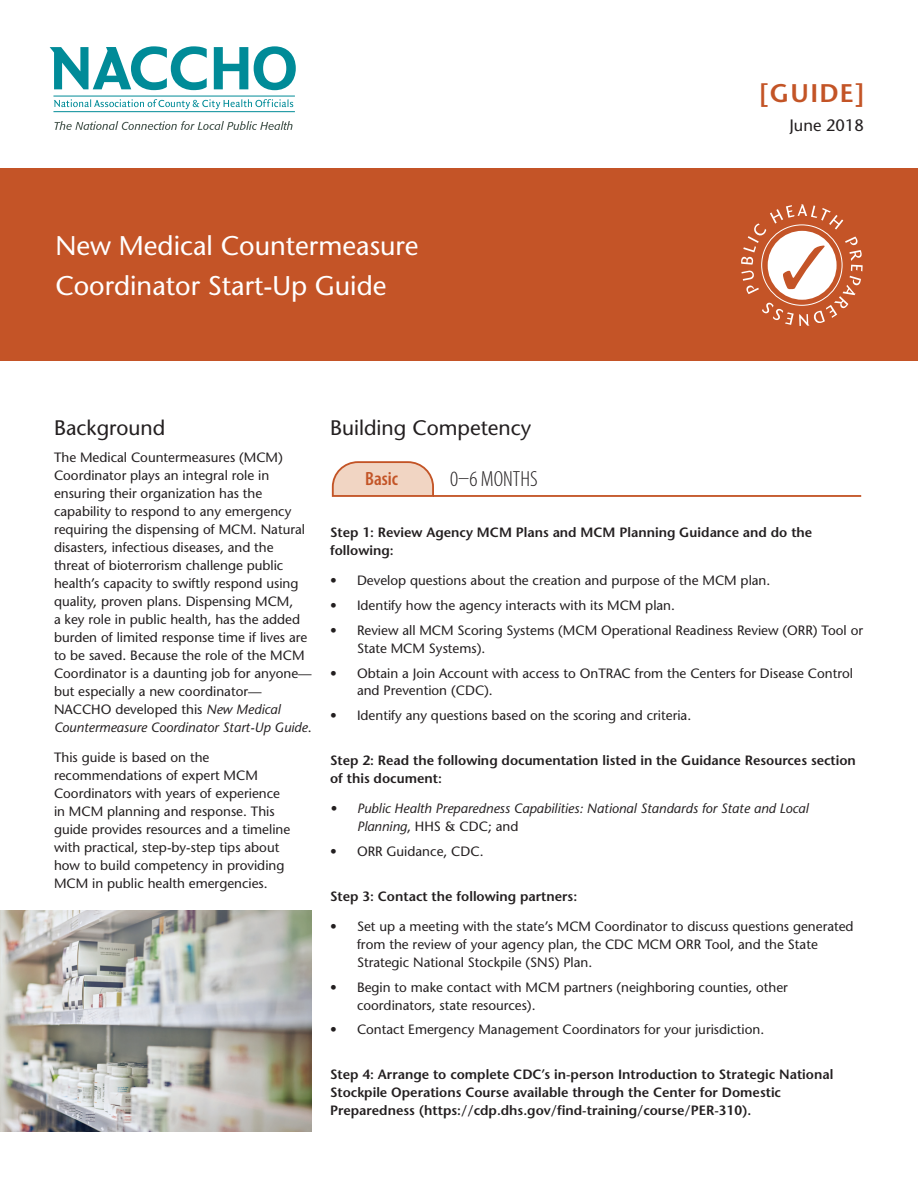
<style>
.page{position:relative;width:918px;height:1188px;background:#fff}
.page>*{position:absolute;margin:0;border:0;box-sizing:border-box;transform-origin:0 0}
.t1{font:27px/40.5px "Stone Sans";color:#fff}
.t2{font:600 25.5px "Stone Sans";letter-spacing:.05em;color:#c35426}
.t3{font:300 condensed 21.9px "Myriad Pro";color:#231f20}
.t4{font:21px "Stone Sans";color:#231f20}
.t5{font:600 condensed 19.2px "Myriad Pro";color:#c35426}
.t6{font:16.5px "Stone Sans";color:#231f20}
.t7{font:13.5px/18px "Stone Sans";color:#231f20}
.t8{font:600 13.5px/18px "Stone Sans";color:#231f20}
.t9{font:italic 13.5px/18px "Stone Sans";color:#231f20}
.s1{font-style:italic}
.s2{font-style:normal}
</style>
<div class="page">
<div style="left:0;top:168px;width:918px;height:193px;background:#c45427"></div>
<svg style="left:54px;top:121px;width:239px;height:9px"></svg>
<svg style="left:50px;top:46px;width:157px;height:44px"></svg>
<svg style="left:214px;top:47px;width:34px;height:42px"></svg>
<svg style="left:254px;top:46px;width:42px;height:44px"></svg>
<svg style="left:54px;top:99px;width:239px;height:10px"></svg>
<hr style="left:53px;top:96px;width:242px;height:1px;background:#008b98">
<hr style="left:53px;top:111px;width:242px;height:1px;background:#008b98">
<svg style="left:741px;top:204px;width:122px;height:121px"></svg>
<img style="left:0;top:910px;width:311px;height:222px">
<svg style="left:331px;top:461px;width:103px;height:36px;background:#ecc9b5"></svg>
<hr style="left:433px;top:495px;width:428px;height:2px;background:#c35426">
<h1 class="t1" style="left:55px;top:225px;width:365px">New Medical Countermeasure<br>Coordinator Start-Up Guide</h1>
<h2 class="t2" style="left:760px;top:78px;width:106px">[GUIDE]</h2>
<p class="t6" style="left:789px;top:115px;width:76px">June 2018</p>
<h3 class="t4" style="left:54px;top:415px;width:113px">Background</h3>
<p class="t7" style="left:54px;top:448px;width:259px">The Medical Countermeasures (MCM)<br>Coordinator plays an integral role in ensuring their organization has the capability to respond to any emergency requiring the dispensing of MCM. Natural disasters, infectious diseases, and the threat of bioterrorism challenge public health’s capacity to swiftly respond using quality, proven plans. Dispensing MCM,<br>a key role in public health, has the added burden of limited response time if lives are to be saved. Because the role of the MCM Coordinator is a daunting job for anyone— but especially a new coordinator— NACCHO developed this <span class="s1">New Medical Countermeasure Coordinator Start-Up Guide</span>.</p>
<p class="t7" style="left:54px;top:748px;width:238px">This guide is based on the recommendations of expert MCM Coordinators with years of experience in MCM planning and response. This guide provides resources and a timeline with practical, step-by-step tips about how to build competency in providing MCM in public health emergencies.</p>
<h3 class="t4" style="left:330px;top:415px;width:203px">Building Competency</h3>
<h3 class="t5" style="left:365px;top:467px;width:34px">Basic</h3>
<h3 class="t3" style="left:450px;top:466px;width:89px">0–6 MONTHS</h3>
<p class="t8" style="left:330px;top:524px;width:484px">Step 1: Review Agency MCM Plans and MCM Planning Guidance and do the following:</p>
<p class="t7" style="left:330px;top:572px;width:442px">• Develop questions about the creation and purpose of the MCM plan.</p>
<p class="t7" style="left:330px;top:596px;width:347px">• Identify how the agency interacts with its MCM plan.</p>
<p class="t7" style="left:357px;top:621px;width:508px;text-indent:-27px">• Review all MCM Scoring Systems (MCM Operational Readiness Review (ORR) Tool or<br>State MCM Systems).</p>
<p class="t7" style="left:357px;top:664px;width:498px;text-indent:-27px">• Obtain a Join Account with access to OnTRAC from the Centers for Disease Control and Prevention (CDC).</p>
<p class="t7" style="left:330px;top:707px;width:363px">• Identify any questions based on the scoring and criteria.</p>
<p class="t8" style="left:330px;top:752px;width:527px">Step 2: Read the following documentation listed in the Guidance Resources section of this document:</p>
<p class="t9" style="left:357px;top:800px;width:453px;text-indent:-27px">• Public Health Preparedness Capabilities: National Standards for State and Local<br>Planning<span class="s2">, HHS &amp; CDC; and</span></p>
<p class="t7" style="left:330px;top:842px;width:155px">• ORR Guidance, CDC.</p>
<p class="t8" style="left:330px;top:887px;width:249px">Step 3: Contact the following partners:</p>
<p class="t7" style="left:357px;top:917px;width:498px;text-indent:-27px">• Set up a meeting with the state’s MCM Coordinator to discuss questions generated from the review of your agency plan, the CDC MCM ORR Tool, and the State<br>Strategic National Stockpile (SNS) Plan.</p>
<p class="t7" style="left:357px;top:978px;width:432px;text-indent:-27px">• Begin to make contact with MCM partners (neighboring counties, other coordinators, state resources).</p>
<p class="t7" style="left:330px;top:1021px;width:436px">• Contact Emergency Management Coordinators for your jurisdiction.</p>
<p class="t8" style="left:330px;top:1066px;width:505px">Step 4: Arrange to complete CDC’s in-person Introduction to Strategic National<br>Stockpile Operations Course available through the Center for Domestic<br>Preparedness (https://cdp.dhs.gov/find-training/course/PER-310).</p>
</div>
